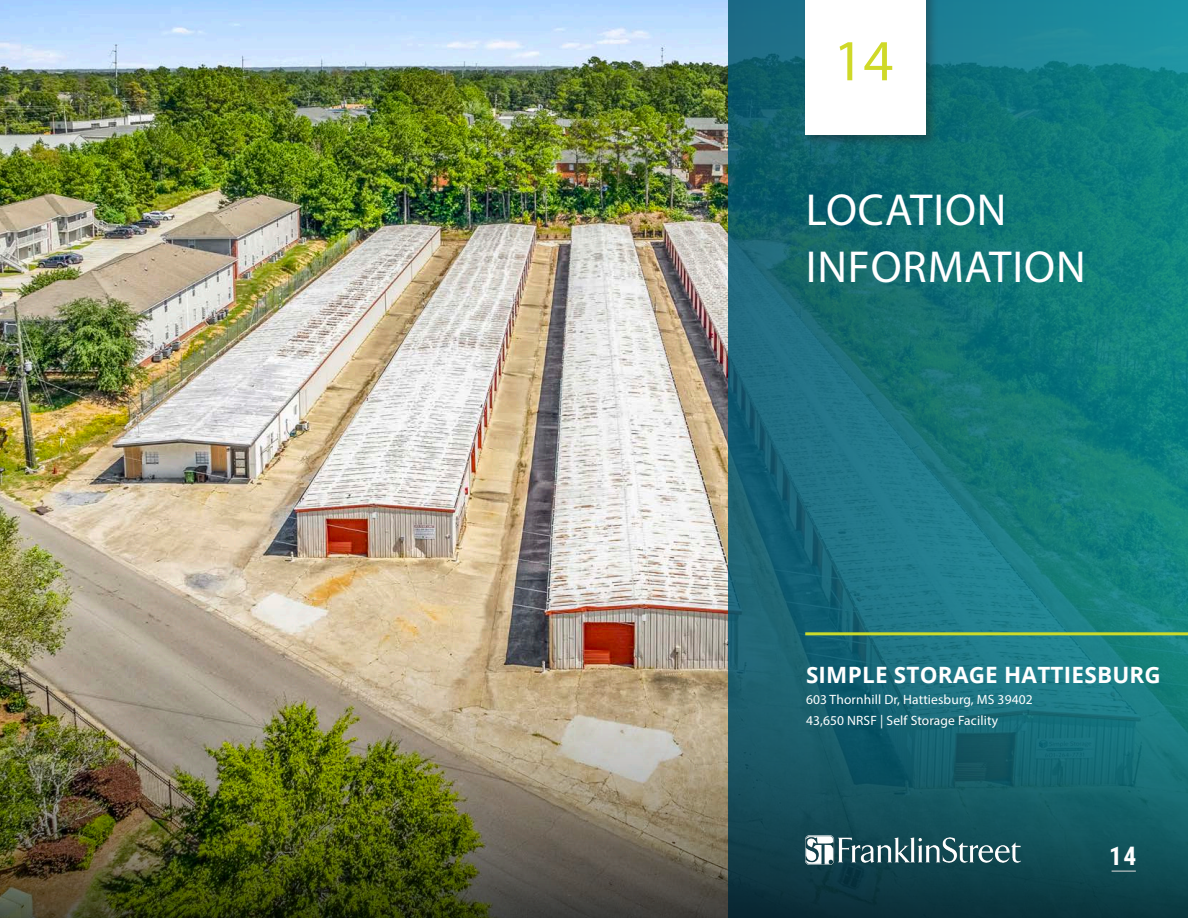
<style>
.page{position:relative;width:1188px;height:918px;background:#fff}
.page>*{position:absolute;margin:0;border:0;box-sizing:border-box;transform-origin:0 0}
.t1{font:58.5px "Myriad Pro";color:#cfd928}
.t2{font:45px "Myriad Pro";letter-spacing:.02em;color:#fff}
.t3{font:700 25.5px "Roboto Condensed";color:#fff}
.t4{font:700 22.5px "Open Sans";letter-spacing:.01em;color:#fff}
.t5{font:13.5px "Myriad Pro";letter-spacing:.01em;color:#fff}
</style>
<div class="page">
<img style="left:0;top:0;width:728px;height:539px">
<svg style="left:728px;top:0;width:460px;height:539px;background:#13747a"></svg>
<img style="left:0;top:539px;width:1188px;height:379px">
<hr style="left:1112px;top:870px;width:24px;height:2px;background:#dad9d9">
<img style="left:805px;top:835px;width:216px;height:29px">
<hr style="left:805px;top:632px;width:383px;height:3px;background:#ccdb2a">
<div style="left:802px;top:0;width:137px;height:148px;background:#231f20;opacity:.35"></div>
<div style="left:805px;top:0;width:121px;height:135px;background:#fff"></div>
<p class="t1" style="left:834px;top:25px;width:62px">14</p>
<p class="t1" style="left:863px;top:33px;width:32px">1</p>
<p class="t2" style="left:806px;top:182px;width:202px">LOCATION</p>
<p class="t2" style="left:806px;top:239px;width:282px">INFORMATION</p>
<p class="t4" style="left:806px;top:659px;width:356px">SIMPLE STORAGE HATTIESBURG</p>
<p class="t5" style="left:806px;top:691px;width:228px">603 Thornhill Dr, Hattiesburg, MS 39402</p>
<p class="t5" style="left:806px;top:712px;width:194px">43,650 NRSF | Self Storage Facility</p>
<p class="t3" style="left:1109px;top:838px;width:29px">14</p>
</div>
